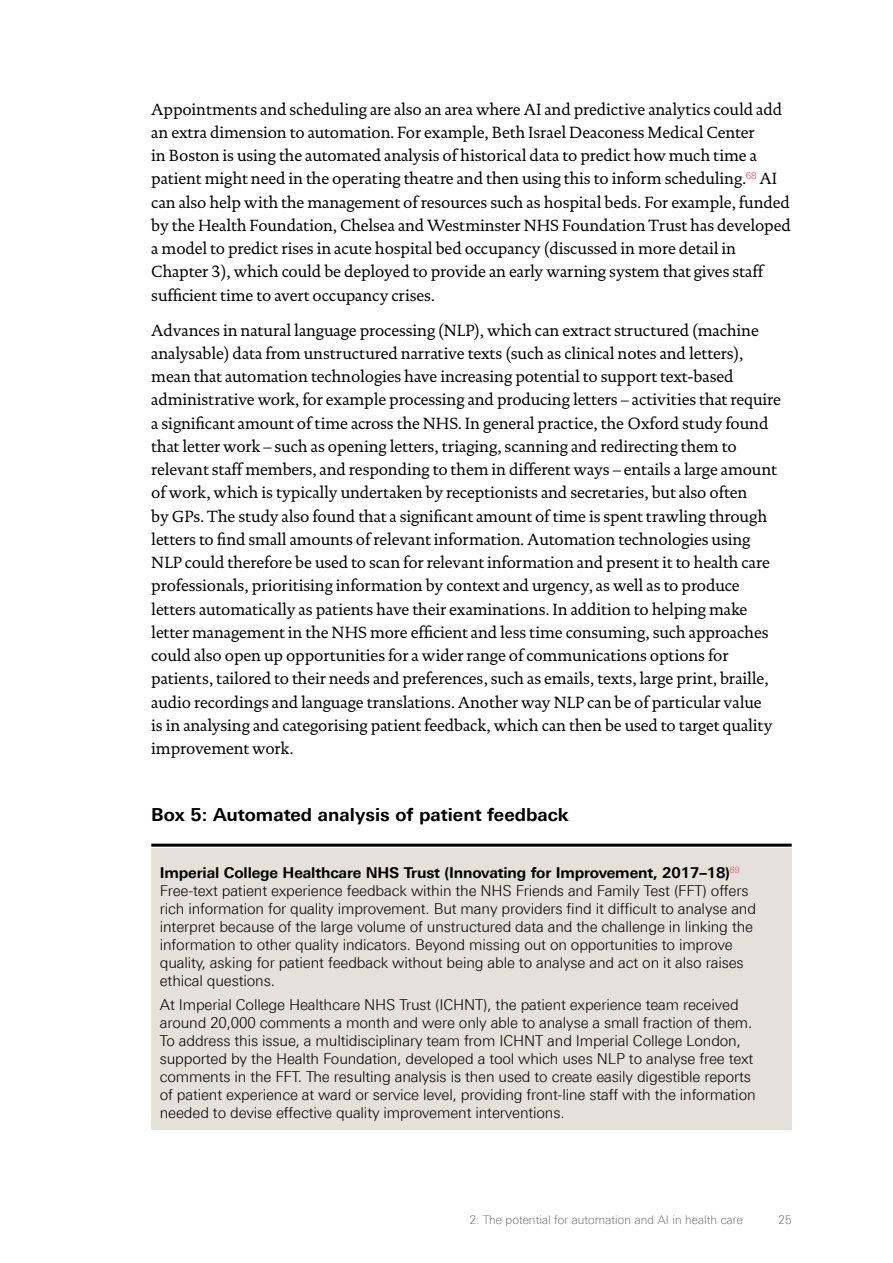
<style>
.page{position:relative;width:893px;height:1263px;background:#fff}
.page>*{position:absolute;margin:0;border:0;box-sizing:border-box;transform-origin:0 0}
.t1{font:700 18px "Linotype Univers 630";color:#000}
.t2{font:16.5px/23.2px "DTL Documenta TOT";letter-spacing:-.01em;color:#000}
.t3{font:300 15px/18px "LT Univers Basic";letter-spacing:-.01em;color:#000}
.t4{font:700 15px "Linotype Univers 630";letter-spacing:-.01em;color:#000}
.t5{font:100 12px "Linotype Univers 230";letter-spacing:.01em;color:#4a4a49}
</style>
<div class="page">
<div style="left:151px;top:848px;width:641px;height:42px;background:#e4e1da"></div>
<hr style="left:151px;top:844px;width:641px;height:3px;background:#000">
<div style="left:151px;top:876px;width:641px;height:121px;background:#e4e1da"></div>
<div style="left:151px;top:991px;width:641px;height:138px;background:#e4e1da"></div>
<p class="t2" style="left:151px;top:97px;width:641px">Appointments and scheduling are also an area where AI and predictive analytics could add an extra dimension to automation. For example, Beth Israel Deaconess Medical Center<br>in Boston is using the automated analysis of historical data to predict how much time a patient might need in the operating theatre and then using this to inform scheduling.<sup>68</sup> AI can also help with the management of resources such as hospital beds. For example, funded by the Health Foundation, Chelsea and Westminster NHS Foundation Trust has developed a model to predict rises in acute hospital bed occupancy (discussed in more detail in Chapter 3), which could be deployed to provide an early warning system that gives staff sufficient time to avert occupancy crises.</p>
<p class="t2" style="left:151px;top:318px;width:631px">Advances in natural language processing (NLP), which can extract structured (machine analysable) data from unstructured narrative texts (such as clinical notes and letters), mean that automation technologies have increasing potential to support text-based administrative work, for example processing and producing letters – activities that require a significant amount of time across the NHS. In general practice, the Oxford study found that letter work – such as opening letters, triaging, scanning and redirecting them to relevant staff members, and responding to them in different ways – entails a large amount of work, which is typically undertaken by receptionists and secretaries, but also often<br>by GPs. The study also found that a significant amount of time is spent trawling through letters to find small amounts of relevant information. Automation technologies using NLP could therefore be used to scan for relevant information and present it to health care professionals, prioritising information by context and urgency, as well as to produce letters automatically as patients have their examinations. In addition to helping make letter management in the NHS more efficient and less time consuming, such approaches could also open up opportunities for a wider range of communications options for patients, tailored to their needs and preferences, such as emails, texts, large print, braille, audio recordings and language translations. Another way NLP can be of particular value<br>is in analysing and categorising patient feedback, which can then be used to target quality improvement work.</p>
<p class="t1" style="left:151px;top:804px;width:419px">Box 5: Automated analysis of patient feedback</p>
<p class="t4" style="left:160px;top:863px;width:581px">Imperial College Healthcare NHS Trust (Innovating for Improvement, 2017–18)<sup>69</sup></p>
<p class="t3" style="left:160px;top:881px;width:598px">Free-text patient experience feedback within the NHS Friends and Family Test (FFT) offers rich information for quality improvement. But many providers find it difficult to analyse and interpret because of the large volume of unstructured data and the challenge in linking the information to other quality indicators. Beyond missing out on opportunities to improve quality, asking for patient feedback without being able to analyse and act on it also raises ethical questions.</p>
<p class="t3" style="left:160px;top:995px;width:597px">At Imperial College Healthcare NHS Trust (ICHNT), the patient experience team received around 20,000 comments a month and were only able to analyse a small fraction of them.<br>To address this issue, a multidisciplinary team from ICHNT and Imperial College London, supported by the Health Foundation, developed a tool which uses NLP to analyse free text comments in the FFT. The resulting analysis is then used to create easily digestible reports of patient experience at ward or service level, providing front-line staff with the information needed to devise effective quality improvement interventions.</p>
<p class="t5" style="left:470px;top:1213px;width:275px">2. The potential for automation and AI in health care</p>
<p class="t5" style="left:778px;top:1213px;width:15px">25</p>
</div>
